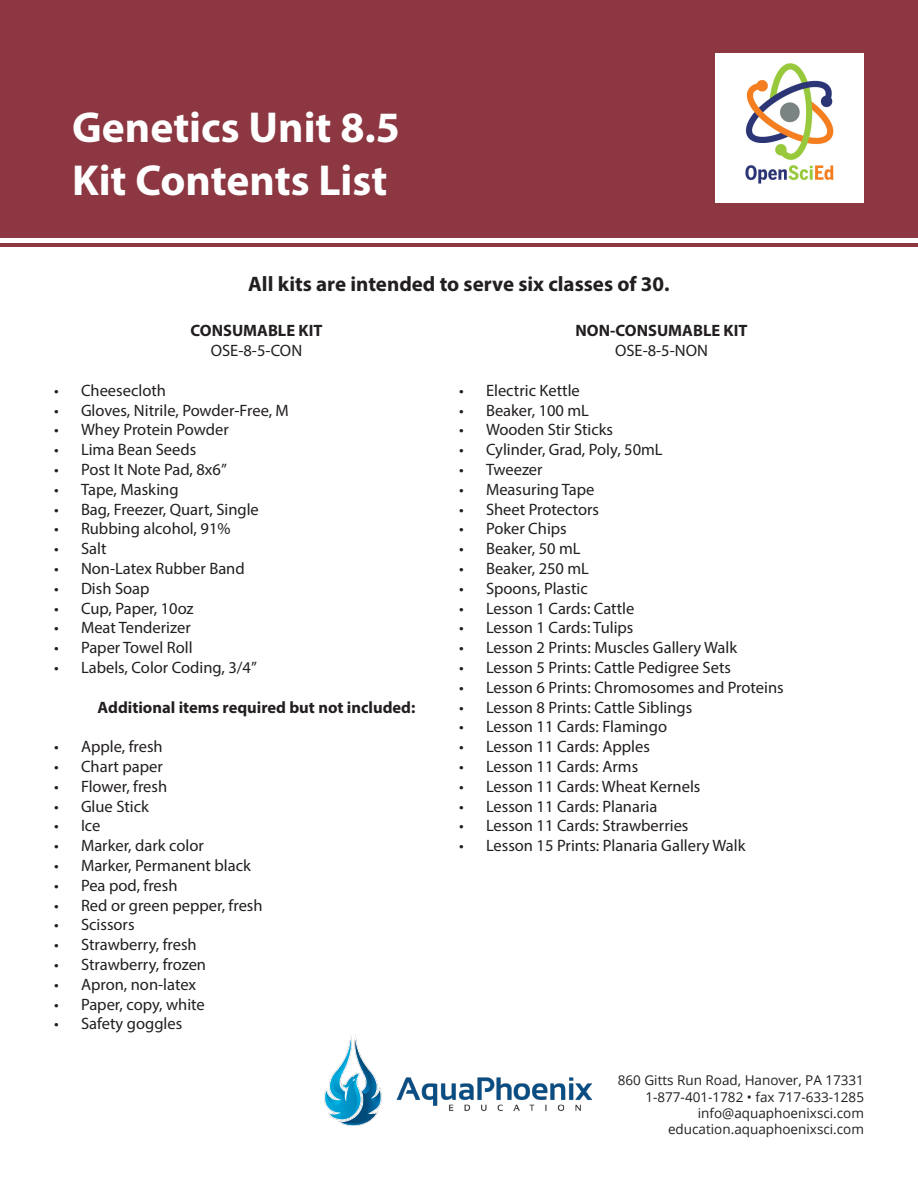
<style>
.page{position:relative;width:918px;height:1188px;background:#fff}
.page>*{position:absolute;margin:0;border:0;box-sizing:border-box;transform-origin:0 0}
.t1{font:700 43.5px "Myriad Pro";color:#fff}
.t2{font:700 21px "Myriad Pro";color:#231f20}
.t3{font:16.5px "Myriad Pro";color:#231f20}
.t4{font:700 16.5px "Myriad Pro";color:#231f20}
.t5{font:13.5px "Open Sans";color:#231f20}
</style>
<div class="page">
<div style="left:0;top:0;width:918px;height:238px;background:#8c3741"></div>
<img style="left:716px;top:54px;width:148px;height:148px">
<img style="left:324px;top:1035px;width:268px;height:91px">
<hr style="left:0;top:243px;width:918px;height:4px;background:#8c3741">
<p class="t1" style="left:72px;top:99px;width:329px">Genetics Unit 8.5</p>
<p class="t1" style="left:72px;top:152px;width:317px">Kit Contents List</p>
<p class="t2" style="left:248px;top:270px;width:423px">All kits are intended to serve six classes of 30.</p>
<p class="t4" style="left:191px;top:320px;width:133px">CONSUMABLE KIT</p>
<p class="t3" style="left:211px;top:340px;width:93px">OSE-8-5-CON</p>
<p class="t4" style="left:576px;top:320px;width:173px">NON-CONSUMABLE KIT</p>
<p class="t3" style="left:615px;top:340px;width:94px">OSE-8-5-NON</p>
<p class="t3" style="left:459px;top:380px;width:122px">• Electric Kettle</p>
<p class="t3" style="left:459px;top:400px;width:132px">• Beaker, 100 mL</p>
<p class="t3" style="left:459px;top:420px;width:156px">• Wooden Stir Sticks</p>
<p class="t3" style="left:459px;top:439px;width:205px">• Cylinder, Grad, Poly, 50mL</p>
<p class="t3" style="left:459px;top:459px;width:85px">• Tweezer</p>
<p class="t3" style="left:459px;top:479px;width:137px">• Measuring Tape</p>
<p class="t3" style="left:459px;top:499px;width:142px">• Sheet Protectors</p>
<p class="t3" style="left:459px;top:519px;width:109px">• Poker Chips</p>
<p class="t3" style="left:459px;top:538px;width:123px">• Beaker, 50 mL</p>
<p class="t3" style="left:459px;top:558px;width:132px">• Beaker, 250 mL</p>
<p class="t3" style="left:459px;top:578px;width:130px">• Spoons, Plastic</p>
<p class="t3" style="left:459px;top:598px;width:177px">• Lesson 1 Cards: Cattle</p>
<p class="t3" style="left:459px;top:618px;width:176px">• Lesson 1 Cards: Tulips</p>
<p class="t3" style="left:459px;top:637px;width:280px">• Lesson 2 Prints: Muscles Gallery Walk</p>
<p class="t3" style="left:459px;top:657px;width:274px">• Lesson 5 Prints: Cattle Pedigree Sets</p>
<p class="t3" style="left:459px;top:677px;width:326px">• Lesson 6 Prints: Chromosomes and Proteins</p>
<p class="t3" style="left:459px;top:697px;width:235px">• Lesson 8 Prints: Cattle Siblings</p>
<p class="t3" style="left:459px;top:717px;width:210px">• Lesson 11 Cards: Flamingo</p>
<p class="t3" style="left:459px;top:736px;width:192px">• Lesson 11 Cards: Apples</p>
<p class="t3" style="left:459px;top:756px;width:181px">• Lesson 11 Cards: Arms</p>
<p class="t3" style="left:459px;top:776px;width:243px">• Lesson 11 Cards: Wheat Kernels</p>
<p class="t3" style="left:459px;top:796px;width:200px">• Lesson 11 Cards: Planaria</p>
<p class="t3" style="left:459px;top:816px;width:231px">• Lesson 11 Cards: Strawberries</p>
<p class="t3" style="left:459px;top:835px;width:288px">• Lesson 15 Prints: Planaria Gallery Walk</p>
<p class="t3" style="left:54px;top:380px;width:114px">• Cheesecloth</p>
<p class="t3" style="left:54px;top:400px;width:236px">• Gloves, Nitrile, Powder-Free, M</p>
<p class="t3" style="left:54px;top:420px;width:176px">• Whey Protein Powder</p>
<p class="t3" style="left:54px;top:439px;width:144px">• Lima Bean Seeds</p>
<p class="t3" style="left:54px;top:459px;width:174px">• Post It Note Pad, 8x6”</p>
<p class="t3" style="left:54px;top:479px;width:126px">• Tape, Masking</p>
<p class="t3" style="left:54px;top:499px;width:206px">• Bag, Freezer, Quart, Single</p>
<p class="t3" style="left:54px;top:519px;width:178px">• Rubbing alcohol, 91%</p>
<p class="t3" style="left:54px;top:538px;width:54px">• Salt</p>
<p class="t3" style="left:54px;top:558px;width:192px">• Non-Latex Rubber Band</p>
<p class="t3" style="left:54px;top:578px;width:97px">• Dish Soap</p>
<p class="t3" style="left:54px;top:598px;width:141px">• Cup, Paper, 10oz</p>
<p class="t3" style="left:54px;top:618px;width:138px">• Meat Tenderizer</p>
<p class="t3" style="left:54px;top:637px;width:140px">• Paper Towel Roll</p>
<p class="t3" style="left:54px;top:657px;width:204px">• Labels, Color Coding, 3/4”</p>
<p class="t4" style="left:98px;top:696px;width:319px">Additional items required but not included:</p>
<p class="t3" style="left:54px;top:736px;width:110px">• Apple, fresh</p>
<p class="t3" style="left:54px;top:756px;width:110px">• Chart paper</p>
<p class="t3" style="left:54px;top:776px;width:115px">• Flower, fresh</p>
<p class="t3" style="left:54px;top:796px;width:96px">• Glue Stick</p>
<p class="t3" style="left:54px;top:816px;width:48px">• Ice</p>
<p class="t3" style="left:54px;top:835px;width:151px">• Marker, dark color</p>
<p class="t3" style="left:54px;top:855px;width:198px">• Marker, Permanent black</p>
<p class="t3" style="left:54px;top:875px;width:125px">• Pea pod, fresh</p>
<p class="t3" style="left:54px;top:895px;width:210px">• Red or green pepper, fresh</p>
<p class="t3" style="left:54px;top:915px;width:82px">• Scissors</p>
<p class="t3" style="left:54px;top:934px;width:144px">• Strawberry, fresh</p>
<p class="t3" style="left:54px;top:954px;width:154px">• Strawberry, frozen</p>
<p class="t3" style="left:54px;top:974px;width:144px">• Apron, non-latex</p>
<p class="t3" style="left:54px;top:994px;width:152px">• Paper, copy, white</p>
<p class="t3" style="left:54px;top:1014px;width:130px">• Safety goggles</p>
<p class="t5" style="left:618px;top:1071px;width:248px">860 Gitts Run Road, Hanover, PA 17331</p>
<p class="t5" style="left:645px;top:1087px;width:220px">1-877-401-1782 • fax 717-633-1285</p>
<p class="t5" style="left:698px;top:1104px;width:168px">info@aquaphoenixsci.com</p>
<p class="t5" style="left:668px;top:1120px;width:197px">education.aquaphoenixsci.com</p>
</div>
